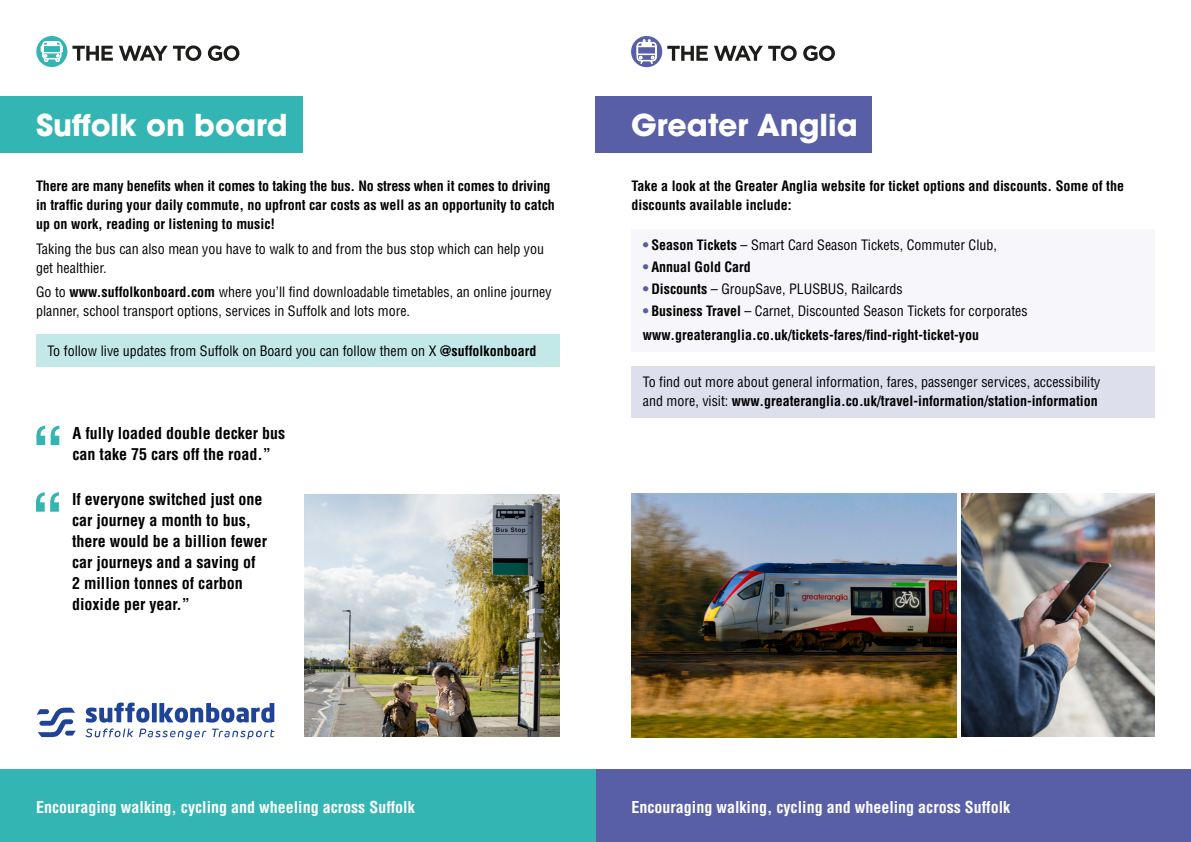
<style>
.page{position:relative;width:1191px;height:842px;background:#fff}
.page>*{position:absolute;margin:0;border:0;box-sizing:border-box;transform-origin:0 0}
.P_Pull_out_quote{font:700 condensed 72px "Helvetica LT Std";color:#33b5b3}
.H2_Headline{font:700 30px "ITC Avant Garde Pro";color:#fff}
.P_Pull_out_quote-2{font:700 condensed 16px/21px "Helvetica LT Std";color:#000}
.t1{font:700 condensed 16px "Helvetica LT Std";color:#fff}
.P_Body{font:condensed 14px/19px "Helvetica LT Std";color:#000}
.P_Body-2{font:700 condensed 14px/19px "Helvetica LT Std";color:#000}
.P_Bullets_purple{font:condensed 14px "Helvetica LT Std";color:#000}
.P_Bullets_purple-2{font:700 condensed 14px "Helvetica LT Std";color:#000}
.s1{font-weight:700}
.s2{font-weight:700;color:#585fa7}
.s3{color:#585fa7}
</style>
<div class="page">
<div style="left:595px;top:770px;width:596px;height:72px;background:#585fa7"></div>
<div style="left:0;top:770px;width:595px;height:72px;background:#33b5b3"></div>
<div style="left:0;top:96px;width:302px;height:57px;background:#33b5b3"></div>
<div style="left:36px;top:334px;width:523px;height:33px;background:#c2e9e8"></div>
<div style="left:595px;top:96px;width:277px;height:57px;background:#585fa7"></div>
<div style="left:631px;top:229px;width:524px;height:123px;background:#f7f7fb"></div>
<div style="left:631px;top:366px;width:524px;height:52px;background:#dedfed"></div>
<svg style="left:37px;top:708px;width:39px;height:29px"></svg>
<svg style="left:86px;top:702px;width:188px;height:37px"></svg>
<img style="left:305px;top:494px;width:254px;height:243px">
<img style="left:631px;top:494px;width:325px;height:243px">
<img style="left:961px;top:494px;width:194px;height:242px">
<svg style="left:72px;top:46px;width:41px;height:15px"></svg>
<svg style="left:119px;top:45px;width:82px;height:16px"></svg>
<svg style="left:208px;top:45px;width:31px;height:16px"></svg>
<div style="left:36px;top:36px;width:31px;height:31px;background:#33b5b3;border-radius:50%"></div>
<svg style="left:41px;top:41px;width:22px;height:21px"></svg>
<svg style="left:667px;top:46px;width:41px;height:15px"></svg>
<svg style="left:714px;top:46px;width:82px;height:15px"></svg>
<svg style="left:803px;top:46px;width:32px;height:15px"></svg>
<svg style="left:631px;top:36px;width:31px;height:31px"></svg>
<svg style="left:637px;top:40px;width:19px;height:24px"></svg>
<h2 class="H2_Headline" style="left:36px;top:104px;width:253px">Suffolk on board</h2>
<p class="P_Body-2" style="left:36px;top:176px;width:520px">There are many benefits when it comes to taking the bus. No stress when it comes to driving in traffic during your daily commute, no upfront car costs as well as an opportunity to catch up on work, reading or listening to music!</p>
<p class="P_Body" style="left:36px;top:239px;width:509px">Taking the bus can also mean you have to walk to and from the bus stop which can help you get healthier.</p>
<p class="P_Body" style="left:36px;top:283px;width:517px">Go to <span class="s1">www.suffolkonboard.com</span> where you’ll find downloadable timetables, an online journey planner, school transport options, services in Suffolk and lots more.</p>
<p class="P_Body" style="left:47px;top:341px;width:490px">To follow live updates from Suffolk on Board you can follow them on X <span class="s1">@suffolkonboard</span></p>
<p class="P_Pull_out_quote" style="left:30px;top:409px;width:37px">“</p>
<p class="P_Pull_out_quote-2" style="left:72px;top:422px;width:214px">A fully loaded double decker bus can take 75 cars off the road.”</p>
<p class="P_Pull_out_quote" style="left:30px;top:476px;width:37px">“</p>
<p class="P_Pull_out_quote-2" style="left:72px;top:489px;width:197px">If everyone switched just one car journey a month to bus, there would be a billion fewer car journeys and a saving of<br>2 million tonnes of carbon dioxide per year.”</p>
<h2 class="H2_Headline" style="left:631px;top:104px;width:228px">Greater Anglia</h2>
<p class="P_Body-2" style="left:631px;top:176px;width:494px">Take a look at the Greater Anglia website for ticket options and discounts. Some of the discounts available include:</p>
<p class="P_Bullets_purple" style="left:643px;top:236px;width:356px"><span class="s2">•</span> <span class="s1">Season Tickets</span> – Smart Card Season Tickets, Commuter Club,</p>
<p class="P_Bullets_purple-2" style="left:643px;top:258px;width:110px"><span class="s3">•</span> Annual Gold Card</p>
<p class="P_Bullets_purple" style="left:643px;top:280px;width:261px"><span class="s2">•</span> <span class="s1">Discounts</span> – GroupSave, PLUSBUS, Railcards</p>
<p class="P_Bullets_purple" style="left:643px;top:302px;width:386px"><span class="s2">•</span> <span class="s1">Business Travel</span> – Carnet, Discounted Season Tickets for corporates</p>
<p class="P_Body-2" style="left:643px;top:326px;width:338px">www.greateranglia.co.uk/tickets-fares/find-right-ticket-you</p>
<p class="P_Body" style="left:643px;top:373px;width:459px">To find out more about general information, fares, passenger services, accessibility and more, visit: <span class="s1">www.greateranglia.co.uk/travel-information/station-information</span></p>
<p class="t1" style="left:36px;top:797px;width:380px">Encouraging walking, cycling and wheeling across Suffolk</p>
<p class="t1" style="left:631px;top:797px;width:380px">Encouraging walking, cycling and wheeling across Suffolk</p>
</div>
